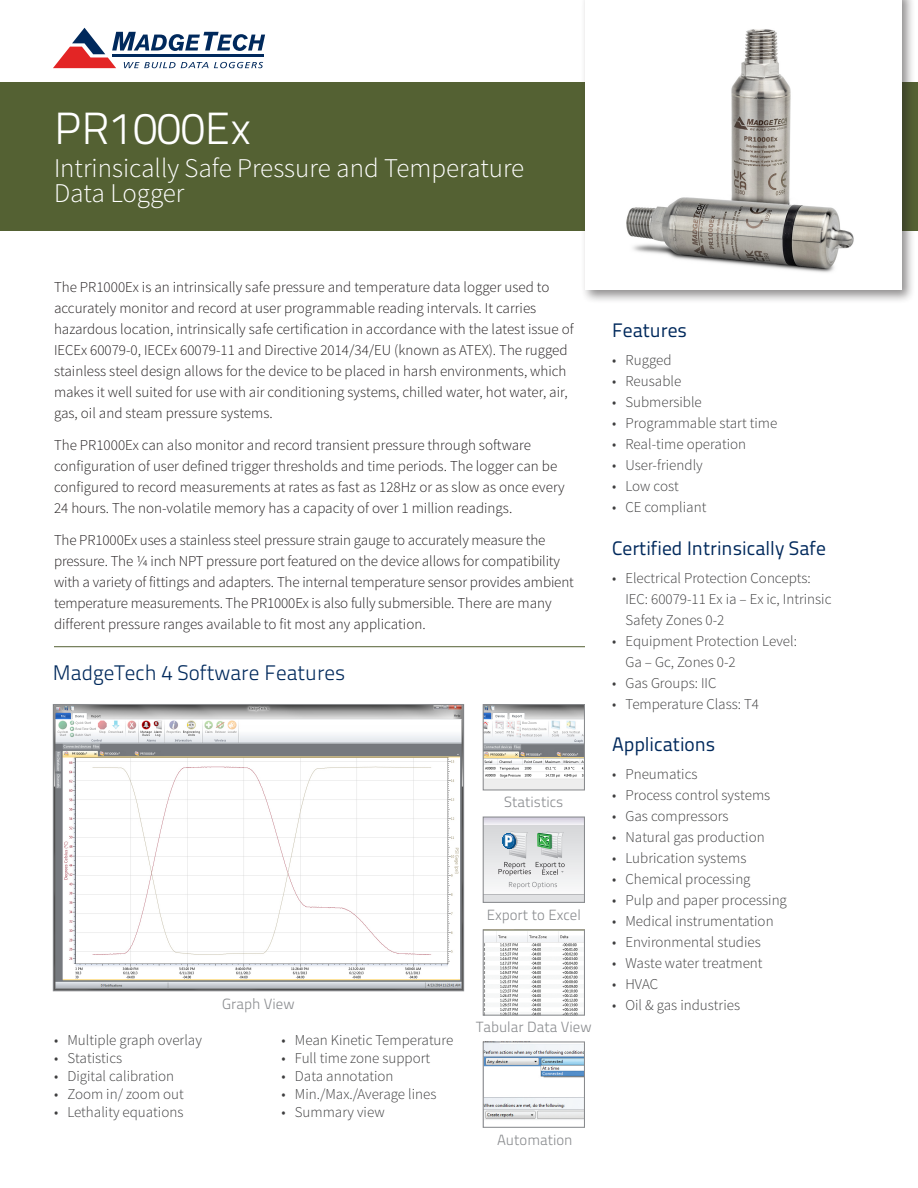
<style>
.page{position:relative;width:918px;height:1188px;background:#fff}
.page>*{position:absolute;margin:0;border:0;box-sizing:border-box;transform-origin:0 0}
.t1{font:300 45px "Titillium Text 22 L";color:#fff}
.t2{font:300 27px/25.5px "Source Sans Pro";color:#fff}
.t3{font:300 21px "Titillium Text 22 L";color:#00295c}
.Subhead{font:19.5px "Titillium Text 22 L";color:#00295c}
.body{font:300 15px/21px "Source Sans Pro";color:#231f20}
.t4{font:300 15px/21px "Source Sans Pro";color:#3e3e3f}
.t5{font:300 14.7px "Titillium Text 22 L";color:#898b8e}
</style>
<div class="page">
<div style="left:0;top:82px;width:918px;height:149px;background:#546133"></div>
<div style="left:581px;top:0;width:335px;height:304px;background:#231f20;opacity:.5"></div>
<div style="left:585px;top:0;width:317px;height:289px;background:#fff"></div>
<svg style="left:53px;top:28px;width:212px;height:40px"></svg>
<hr style="left:112px;top:54px;width:152px;height:3px;background:#00295c">
<img style="left:485px;top:706px;width:98px;height:82px">
<div style="left:483px;top:704px;width:102px;height:86px;border:1px solid #898b8e"></div>
<img style="left:485px;top:931px;width:98px;height:83px">
<div style="left:483px;top:929px;width:102px;height:87px;border:1px solid #898b8e"></div>
<img style="left:485px;top:1043px;width:98px;height:77px">
<div style="left:483px;top:1041px;width:102px;height:87px;border:1px solid #898b8e"></div>
<svg style="left:485px;top:824px;width:98px;height:63px"></svg>
<hr style="left:483px;top:825px;width:101px;height:1px;background:#b8b9bc">
<hr style="left:483px;top:894px;width:101px;height:1px;background:#b8b9bc">
<div style="left:483px;top:895px;width:101px;height:7px;background:#e0e1e3"></div>
<div style="left:483px;top:817px;width:101px;height:7px;background:#e1dee8"></div>
<div style="left:483px;top:817px;width:102px;height:86px;border:1px solid #898b8e"></div>
<svg style="left:509px;top:882px;width:48px;height:7px"></svg>
<hr style="left:54px;top:646px;width:531px;height:1px;background:#546133">
<img style="left:55px;top:706px;width:407px;height:283px">
<div style="left:53px;top:704px;width:411px;height:287px;border:1px solid #898b8e"></div>
<img style="left:626px;top:29px;width:228px;height:244px">
<svg style="left:499px;top:832px;width:66px;height:44px;background:#c0cccc"></svg>
<p class="t1" style="left:54px;top:96px;width:199px">PR1000Ex</p>
<p class="t2" style="left:54px;top:155px;width:472px">Intrinsically Safe Pressure and Temperature<br>Data Logger</p>
<p class="body" style="left:54px;top:277px;width:521px">The PR1000Ex is an intrinsically safe pressure and temperature data logger used to accurately monitor and record at user programmable reading intervals. It carries hazardous location, intrinsically safe certification in accordance with the latest issue of IECEx 60079-0, IECEx 60079-11 and Directive 2014/34/EU (known as ATEX). The rugged stainless steel design allows for the device to be placed in harsh environments, which makes it well suited for use with air conditioning systems, chilled water, hot water, air, gas, oil and steam pressure systems.</p>
<p class="body" style="left:54px;top:434px;width:512px">The PR1000Ex can also monitor and record transient pressure through software configuration of user defined trigger thresholds and time periods. The logger can be configured to record measurements at rates as fast as 128Hz or as slow as once every 24 hours. The non-volatile memory has a capacity of over 1 million readings.</p>
<p class="body" style="left:54px;top:529px;width:521px">The PR1000Ex uses a stainless steel pressure strain gauge to accurately measure the pressure. The 1/4 inch NPT pressure port featured on the device allows for compatibility with a variety of fittings and adapters. The internal temperature sensor provides ambient temperature measurements. The PR1000Ex is also fully submersible. There are many different pressure ranges available to fit most any application.</p>
<p class="t3" style="left:53px;top:658px;width:294px">MadgeTech 4 Software Features</p>
<p class="t5" style="left:504px;top:791px;width:61px">Statistics</p>
<p class="t5" style="left:487px;top:904px;width:96px">Export to Excel</p>
<p class="t4" style="left:54px;top:1030px;width:149px">• Multiple graph overlay</p>
<p class="t4" style="left:54px;top:1048px;width:70px">• Statistics</p>
<p class="t4" style="left:54px;top:1066px;width:122px">• Digital calibration</p>
<p class="t4" style="left:54px;top:1084px;width:131px">• Zoom in/ zoom out</p>
<p class="t4" style="left:54px;top:1102px;width:131px">• Lethality equations</p>
<p class="t5" style="left:222px;top:993px;width:74px">Graph View</p>
<p class="t4" style="left:281px;top:1030px;width:173px">• Mean Kinetic Temperature</p>
<p class="t4" style="left:281px;top:1048px;width:150px">• Full time zone support</p>
<p class="t4" style="left:281px;top:1066px;width:114px">• Data annotation</p>
<p class="t4" style="left:281px;top:1084px;width:157px">• Min./Max./Average lines</p>
<p class="t4" style="left:281px;top:1102px;width:105px">• Summary view</p>
<p class="t5" style="left:476px;top:1016px;width:117px">Tabular Data View</p>
<p class="t5" style="left:497px;top:1129px;width:77px">Automation</p>
<p class="Subhead" style="left:612px;top:316px;width:77px">Features</p>
<p class="t4" style="left:612px;top:350px;width:61px">• Rugged</p>
<p class="t4" style="left:612px;top:371px;width:71px">• Reusable</p>
<p class="t4" style="left:612px;top:392px;width:91px">• Submersible</p>
<p class="t4" style="left:612px;top:413px;width:167px">• Programmable start time</p>
<p class="t4" style="left:612px;top:434px;width:136px">• Real-time operation</p>
<p class="t4" style="left:612px;top:455px;width:92px">• User-friendly</p>
<p class="t4" style="left:612px;top:476px;width:68px">• Low cost</p>
<p class="t4" style="left:612px;top:497px;width:96px">• CE compliant</p>
<p class="Subhead" style="left:612px;top:534px;width:215px">Certified Intrinsically Safe</p>
<p class="t4" style="left:626px;top:567px;width:207px;text-indent:-14px">• Electrical Protection Concepts:<br>IEC: 60079-11 Ex ia – Ex ic, Intrinsic<br>Safety Zones 0-2</p>
<p class="t4" style="left:626px;top:630px;width:173px;text-indent:-14px">• Equipment Protection Level:<br>Ga – Gc, Zones 0-2</p>
<p class="t4" style="left:612px;top:672px;width:106px">• Gas Groups: IIC</p>
<p class="t4" style="left:612px;top:693px;width:149px">• Temperature Class: T4</p>
<p class="Subhead" style="left:612px;top:730px;width:105px">Applications</p>
<p class="t4" style="left:612px;top:764px;width:87px">• Pneumatics</p>
<p class="t4" style="left:612px;top:785px;width:160px">• Process control systems</p>
<p class="t4" style="left:612px;top:806px;width:118px">• Gas compressors</p>
<p class="t4" style="left:612px;top:827px;width:154px">• Natural gas production</p>
<p class="t4" style="left:612px;top:848px;width:136px">• Lubrication systems</p>
<p class="t4" style="left:612px;top:869px;width:140px">• Chemical processing</p>
<p class="t4" style="left:612px;top:890px;width:176px">• Pulp and paper processing</p>
<p class="t4" style="left:612px;top:911px;width:163px">• Medical instrumentation</p>
<p class="t4" style="left:612px;top:932px;width:150px">• Environmental studies</p>
<p class="t4" style="left:612px;top:953px;width:152px">• Waste water treatment</p>
<p class="t4" style="left:612px;top:974px;width:48px">• HVAC</p>
<p class="t4" style="left:612px;top:995px;width:130px">• Oil &amp; gas industries</p>
</div>
